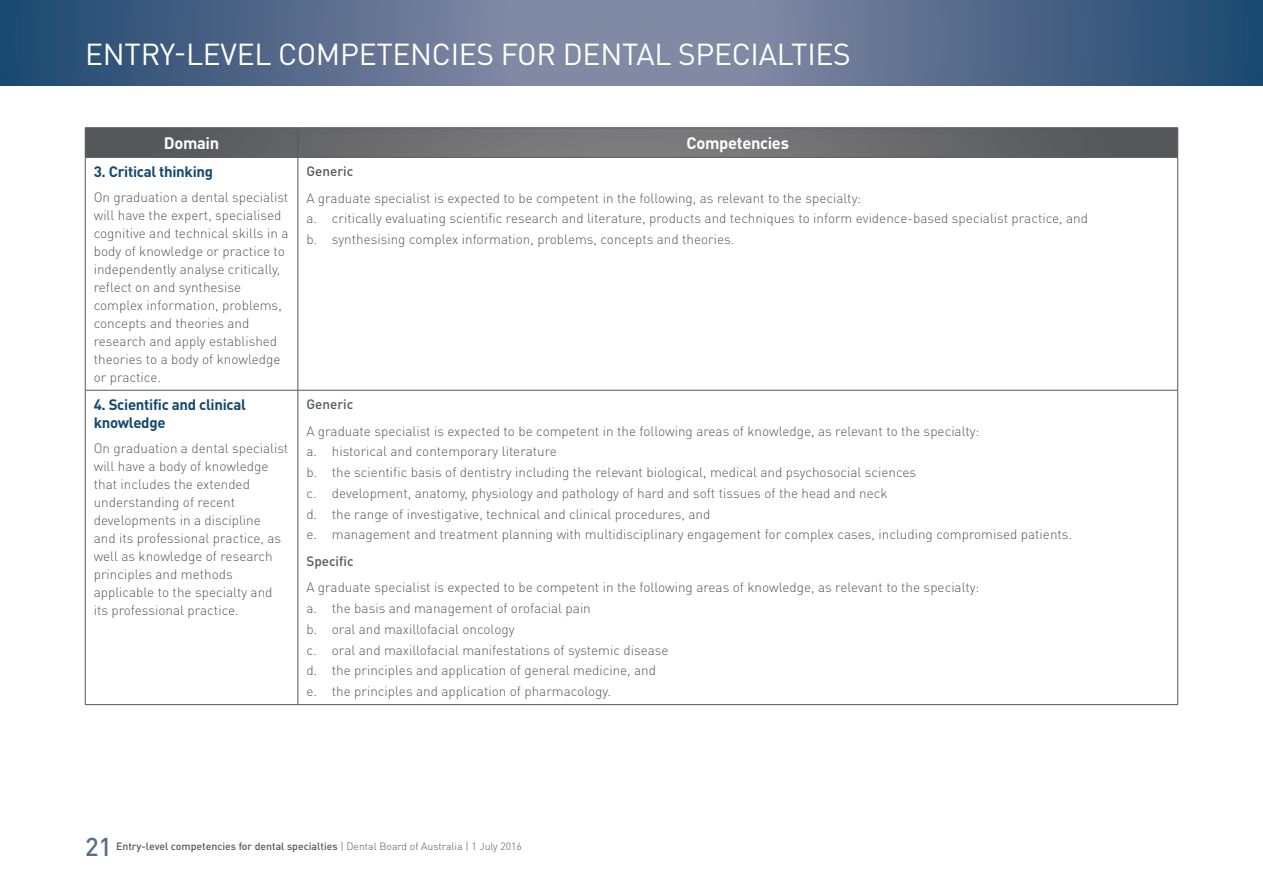
<style>
.page{position:relative;width:1263px;height:893px;background:#fff}
.page>*{position:absolute;margin:0;border:0;box-sizing:border-box;transform-origin:0 0}
.t1{font:30px "DINOT";letter-spacing:-.01em;color:#fff}
.t2{font:500 25.5px "DINOT";color:#5a6c8d}
.Table_header{font:700 16.5px "DINOT";letter-spacing:-.02em;color:#fff}
.Table_subheader{font:700 15px/18px "DINOT";letter-spacing:-.02em;color:#124970}
.Table_body{font:300 13.5px/18px "DINOT";color:#54575b}
.Table_body-2{font:500 13.5px "DINOT";color:#54575b}
.t3{font:500 10.5px "DINOT";color:#54575b}
.s1{font-weight:300}
</style>
<div class="page">
<svg style="left:0;top:0;width:1263px;height:85px;background:#576d8d"></svg>
<hr style="left:85px;top:127px;width:213px;height:1px;background:#54575b">
<hr style="left:298px;top:127px;width:880px;height:1px;background:#54575b">
<svg style="left:85px;top:128px;width:1093px;height:29px;background:#68696c"></svg>
<hr style="left:85px;top:157px;width:213px;height:1px;background:#54575b">
<hr style="left:85px;top:158px;width:1px;height:232px;background:#54575b">
<hr style="left:298px;top:157px;width:880px;height:1px;background:#54575b">
<hr style="left:298px;top:158px;width:1px;height:232px;background:#54575b">
<hr style="left:1177px;top:158px;width:1px;height:232px;background:#54575b">
<hr style="left:85px;top:390px;width:213px;height:1px;background:#54575b">
<hr style="left:85px;top:390px;width:1px;height:314px;background:#54575b">
<hr style="left:298px;top:390px;width:880px;height:1px;background:#54575b">
<hr style="left:298px;top:390px;width:1px;height:314px;background:#54575b">
<hr style="left:1177px;top:390px;width:1px;height:314px;background:#54575b">
<hr style="left:85px;top:704px;width:213px;height:1px;background:#54575b">
<hr style="left:298px;top:704px;width:880px;height:1px;background:#54575b">
<h1 class="t1" style="left:85px;top:36px;width:767px">ENTRY-LEVEL COMPETENCIES FOR DENTAL SPECIALTIES</h1>
<p class="Table_header" style="left:164px;top:132px;width:57px">Domain</p>
<p class="Table_header" style="left:687px;top:132px;width:104px">Competencies</p>
<p class="Table_subheader" style="left:94px;top:162px;width:121px">3. Critical thinking</p>
<p class="Table_body" style="left:94px;top:188px;width:196px">On graduation a dental specialist will have the expert, specialised cognitive and technical skills in a body of knowledge or practice to independently analyse critically, reflect on and synthesise complex information, problems, concepts and theories and research and apply established theories to a body of knowledge or practice.</p>
<p class="Table_body-2" style="left:306px;top:163px;width:49px">Generic</p>
<p class="Table_body" style="left:306px;top:189px;width:556px">A graduate specialist is expected to be competent in the following, as relevant to the specialty:</p>
<p class="Table_body" style="left:306px;top:209px;width:783px">a. critically evaluating scientific research and literature, products and techniques to inform evidence-based specialist practice, and</p>
<p class="Table_body" style="left:306px;top:230px;width:430px">b. synthesising complex information, problems, concepts and theories.</p>
<p class="Table_subheader" style="left:94px;top:395px;width:154px">4. Scientific and clinical knowledge</p>
<p class="Table_body" style="left:94px;top:439px;width:196px">On graduation a dental specialist will have a body of knowledge that includes the extended understanding of recent developments in a discipline<br>and its professional practice, as well as knowledge of research principles and methods applicable to the specialty and its professional practice.</p>
<p class="Table_body-2" style="left:306px;top:396px;width:49px">Generic</p>
<p class="Table_body" style="left:306px;top:422px;width:674px">A graduate specialist is expected to be competent in the following areas of knowledge, as relevant to the specialty:</p>
<p class="Table_body" style="left:306px;top:442px;width:252px">a. historical and contemporary literature</p>
<p class="Table_body" style="left:306px;top:463px;width:611px">b. the scientific basis of dentistry including the relevant biological, medical and psychosocial sciences</p>
<p class="Table_body" style="left:306px;top:484px;width:583px">c. development, anatomy, physiology and pathology of hard and soft tissues of the head and neck</p>
<p class="Table_body" style="left:306px;top:505px;width:405px">d. the range of investigative, technical and clinical procedures, and</p>
<p class="Table_body" style="left:306px;top:525px;width:767px">e. management and treatment planning with multidisciplinary engagement for complex cases, including compromised patients.</p>
<p class="Table_body-2" style="left:306px;top:552px;width:49px">Specific</p>
<p class="Table_body" style="left:306px;top:578px;width:674px">A graduate specialist is expected to be competent in the following areas of knowledge, as relevant to the specialty:</p>
<p class="Table_body" style="left:306px;top:599px;width:286px">a. the basis and management of orofacial pain</p>
<p class="Table_body" style="left:306px;top:620px;width:210px">b. oral and maxillofacial oncology</p>
<p class="Table_body" style="left:306px;top:641px;width:364px">c. oral and maxillofacial manifestations of systemic disease</p>
<p class="Table_body" style="left:306px;top:661px;width:351px">d. the principles and application of general medicine, and</p>
<p class="Table_body" style="left:306px;top:682px;width:306px">e. the principles and application of pharmacology.</p>
<h2 class="t2" style="left:85px;top:830px;width:29px">21</h2>
<p class="t3" style="left:116px;top:840px;width:407px">Entry-level competencies for dental specialties <span class="s1">| Dental Board of Australia | 1 July 2016</span></p>
</div>
